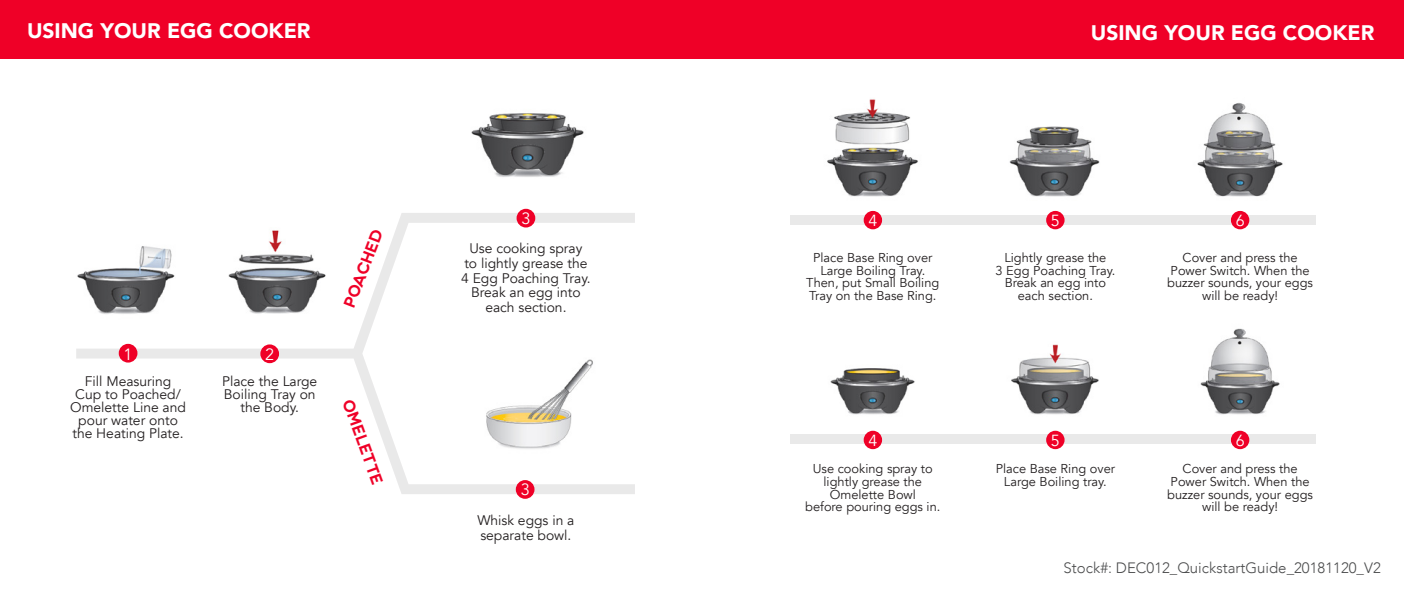
<style>
.page{position:relative;width:1404px;height:594px;background:#fff}
.page>*{position:absolute;margin:0;border:0;box-sizing:border-box;transform-origin:0 0}
.t1{font:900 21px "Avenir";color:#fff}
.t2{font:600 16.35px "Novecentowide";color:#ef0027}
.t3{font:16.35px "Avenir";color:#fff}
.t4{font:16.05px "Avenir";color:#fff}
.t5{font:300 15px "Avenir";color:#4b4c4d}
.t6{font:13.8px/13px "Avenir";color:#231f20;text-align:center}
.t7{font:12.75px/12.8px "Avenir";color:#231f20;text-align:center}
</style>
<div class="page">
<svg style="left:76px;top:213px;width:559px;height:280px"></svg>
<div style="left:119px;top:343px;width:18px;height:19px;background:#ef0027;border-radius:50%"></div>
<div style="left:260px;top:344px;width:19px;height:19px;background:#ef0027;border-radius:50%"></div>
<div style="left:516px;top:208px;width:19px;height:19px;background:#ef0027;border-radius:50%"></div>
<div style="left:515px;top:479px;width:19px;height:19px;background:#ef0027;border-radius:50%"></div>
<div style="left:0;top:0;width:1403px;height:59px;background:#ef0027"></div>
<img style="left:76px;top:213px;width:255px;height:112px">
<img style="left:471px;top:113px;width:113px;height:64px">
<img style="left:451px;top:357px;width:167px;height:96px">
<img style="left:827px;top:99px;width:456px;height:98px">
<img style="left:830px;top:328px;width:450px;height:87px">
<div style="left:790px;top:215px;width:525px;height:10px;background:#e9e9e9"></div>
<div style="left:790px;top:434px;width:525px;height:9px;background:#e9e9e9"></div>
<div style="left:863px;top:211px;width:19px;height:18px;background:#ef0027;border-radius:50%"></div>
<div style="left:863px;top:430px;width:19px;height:19px;background:#ef0027;border-radius:50%"></div>
<div style="left:1230px;top:211px;width:19px;height:18px;background:#ef0027;border-radius:50%"></div>
<div style="left:1230px;top:430px;width:19px;height:19px;background:#ef0027;border-radius:50%"></div>
<div style="left:1046px;top:211px;width:18px;height:18px;background:#ef0027;border-radius:50%"></div>
<div style="left:1046px;top:430px;width:18px;height:19px;background:#ef0027;border-radius:50%"></div>
<p class="t1" style="left:27px;top:13px;width:285px">USING YOUR EGG COOKER</p>
<p class="t1" style="left:1090px;top:15px;width:285px">USING YOUR EGG COOKER</p>
<p class="t3" style="left:123px;top:344px;width:11px">1</p>
<p class="t3" style="left:265px;top:344px;width:11px">2</p>
<p class="t6" style="left:85px;top:374px;width:88px">Fill Measuring</p>
<p class="t6" style="left:75px;top:387px;width:107px">Cup to Poached/</p>
<p class="t6" style="left:70px;top:400px;width:117px">Omelette Line and pour water onto the Heating Plate.</p>
<p class="t6" style="left:222px;top:374px;width:97px">Place the Large</p>
<p class="t6" style="left:224px;top:387px;width:93px">Boiling Tray on</p>
<p class="t6" style="left:240px;top:400px;width:60px">the Body.</p>
<p class="t2" style="left:339px;top:303px;width:84px;rotate:-69deg">POACHED</p>
<p class="t2" style="left:357px;top:396px;width:91px;rotate:70deg">OMELETTE</p>
<p class="t3" style="left:521px;top:208px;width:11px">3</p>
<p class="t6" style="left:469px;top:242px;width:114px">Use cooking spray</p>
<p class="t6" style="left:461px;top:256px;width:131px;line-height:14.7px;text-align:left">to lightly grease the<br>4 Egg Poaching Tray.</p>
<p class="t6" style="left:471px;top:285px;width:111px;line-height:14.7px">Break an egg into each section.</p>
<p class="t3" style="left:520px;top:479px;width:11px">3</p>
<p class="t6" style="left:477px;top:513px;width:99px">Whisk eggs in a</p>
<p class="t6" style="left:480px;top:528px;width:93px">separate bowl.</p>
<p class="t4" style="left:868px;top:210px;width:10px">4</p>
<p class="t4" style="left:1050px;top:210px;width:10px">5</p>
<p class="t4" style="left:1235px;top:210px;width:10px">6</p>
<p class="t7" style="left:813px;top:251px;width:121px">Place Base Ring over</p>
<p class="t7" style="left:806px;top:264px;width:134px">Large Boiling Tray.<br>Then, put Small Boiling<br>Tray on the Base Ring.</p>
<p class="t7" style="left:1004px;top:251px;width:103px">Lightly grease the</p>
<p class="t7" style="left:995px;top:264px;width:121px">3 Egg Poaching Tray.</p>
<p class="t7" style="left:1004px;top:276px;width:103px">Break an egg into</p>
<p class="t7" style="left:1017px;top:289px;width:77px">each section.</p>
<p class="t7" style="left:1182px;top:251px;width:116px">Cover and press the</p>
<p class="t7" style="left:1170px;top:264px;width:140px">Power Switch. When the</p>
<p class="t7" style="left:1167px;top:276px;width:147px">buzzer sounds, your eggs</p>
<p class="t7" style="left:1201px;top:289px;width:77px">will be ready!</p>
<p class="t4" style="left:868px;top:430px;width:10px">4</p>
<p class="t4" style="left:1050px;top:430px;width:10px">5</p>
<p class="t4" style="left:1235px;top:430px;width:10px">6</p>
<p class="t7" style="left:812px;top:462px;width:121px">Use cooking spray to lightly grease the<br>Omelette Bowl</p>
<p class="t7" style="left:805px;top:500px;width:137px">before pouring eggs in.</p>
<p class="t7" style="left:995px;top:462px;width:121px">Place Base Ring over</p>
<p class="t7" style="left:1003px;top:474px;width:104px">Large Boiling tray.</p>
<p class="t7" style="left:1182px;top:462px;width:116px">Cover and press the</p>
<p class="t7" style="left:1170px;top:474px;width:140px">Power Switch. When the</p>
<p class="t7" style="left:1167px;top:487px;width:147px">buzzer sounds, your eggs</p>
<p class="t7" style="left:1201px;top:500px;width:77px">will be ready!</p>
<p class="t5" style="left:1063px;top:558px;width:318px">Stock#: DEC012_QuickstartGuide_20181120_V2</p>
</div>
